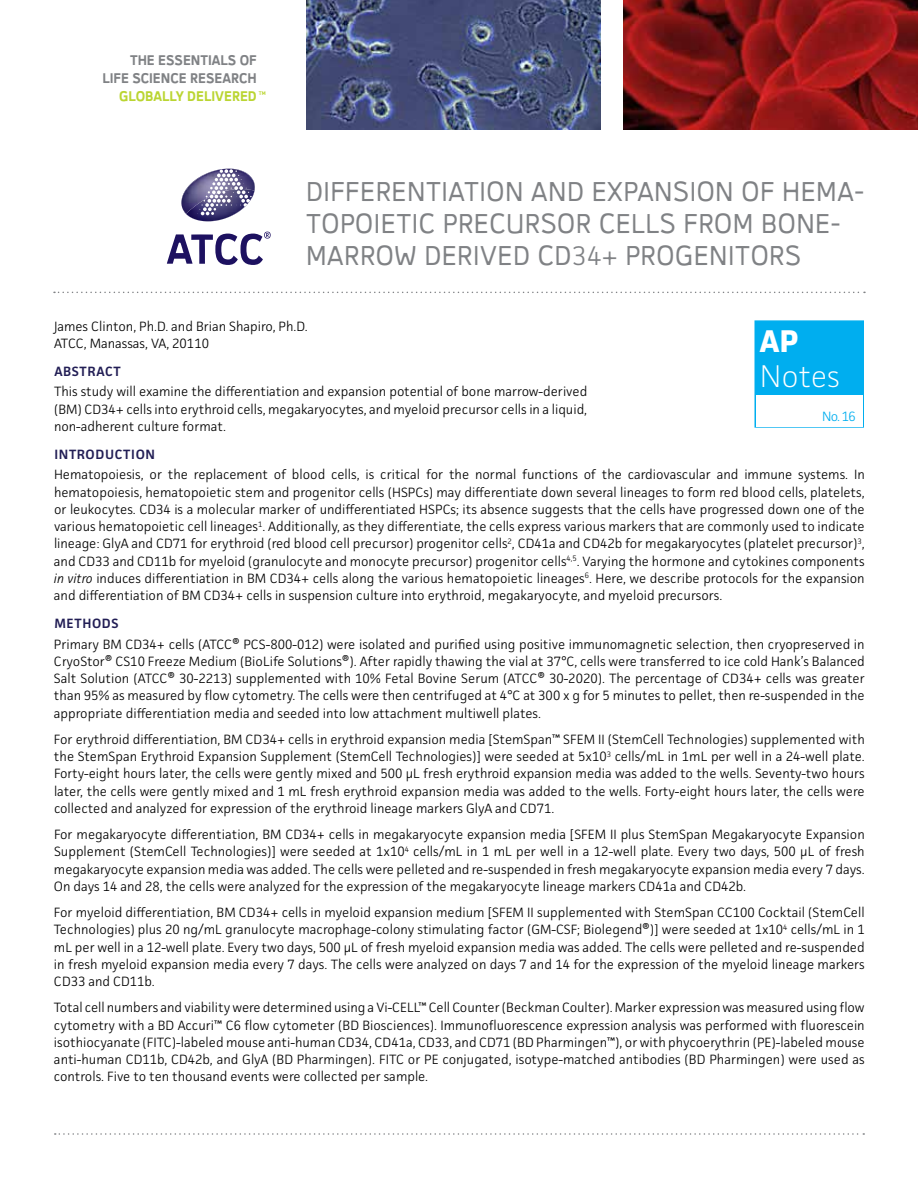
<style>
.page{position:relative;width:918px;height:1188px;background:#fff}
.page>*{position:absolute;margin:0;border:0;box-sizing:border-box;transform-origin:0 0}
.t1{font:200 31.5px "Facit";letter-spacing:-.01em;color:#fff}
.t2{font:700 31.5px "Facit";color:#fff}
.t3{font:27px/32.4px "Crank 8 Minus Two";letter-spacing:.02em;color:#808285}
.t4{font:300 13.5px/17.2px "Facit";color:#000;text-align:justify}
.t5{font:13.5px/18px "Crank 8 Plus Two";color:#808285;text-align:right}
.t6{font:600 13.5px "Facit";letter-spacing:.05em;color:#221e55}
.t7{font:13.5px "Crank 8 Plus Two";color:#bad532}
.t8{font:300 13.5px "Facit";color:#00aeef}
.s1{font-family:"Facit";font-weight:300}
.s2{font-style:italic}
</style>
<div class="page">
<svg style="left:55px;top:1133px;width:809px;height:2px"></svg>
<svg style="left:181px;top:169px;width:74px;height:52px"></svg>
<svg style="left:167px;top:232px;width:104px;height:33px"></svg>
<svg style="left:54px;top:292px;width:811px;height:1px"></svg>
<img style="left:624px;top:0;width:294px;height:130px">
<img style="left:306px;top:0;width:294px;height:130px">
<div style="left:754px;top:320px;width:110px;height:108px;background:#00aeef;border:2px solid #00aeef"></div>
<div style="left:756px;top:395px;width:106px;height:31px;background:#fff"></div>
<p class="t5" style="left:102px;top:51px;width:156px">THE ESSENTIALS OF<br>LIFE SCIENCE RESEARCH</p>
<p class="t7" style="left:119px;top:87px;width:149px">GLOBALLY DELIVERED™</p>
<h2 class="t3" style="left:306px;top:175px;width:559px">DIFFERENTIATION AND EXPANSION OF HEMA-<br>TOPOIETIC PRECURSOR CELLS FROM BONE-<br>MARROW DERIVED CD<span class="s1">34</span>+ PROGENITORS</h2>
<p class="t4" style="left:54px;top:317px;width:255px">James Clinton, Ph.D. and Brian Shapiro, Ph.D.<br>ATCC, Manassas, VA, 20110</p>
<p class="t6" style="left:54px;top:363px;width:68px">ABSTRACT</p>
<p class="t4" style="left:54px;top:383px;width:535px">This study will examine the differentiation and expansion potential of bone marrow-derived (BM) CD34+ cells into erythroid cells, megakaryocytes, and myeloid precursor cells in a liquid, non-adherent culture format.</p>
<p class="t6" style="left:54px;top:446px;width:102px">INTRODUCTION</p>
<p class="t4" style="left:54px;top:466px;width:812px">Hematopoiesis, or the replacement of blood cells, is critical for the normal functions of the cardiovascular and immune systems. In hematopoiesis, hematopoietic stem and progenitor cells (HSPCs) may differentiate down several lineages to form red blood cells, platelets, or leukocytes. CD34 is a molecular marker of undifferentiated HSPCs; its absence suggests that the cells have progressed down one of the various hematopoietic cell lineages<sup>1</sup>. Additionally, as they differentiate, the cells express various markers that are commonly used to indicate lineage: GlyA and CD71 for erythroid (red blood cell precursor) progenitor cells<sup>2</sup>, CD41a and CD42b for megakaryocytes (platelet precursor)<sup>3</sup>, and CD33 and CD11b for myeloid (granulocyte and monocyte precursor) progenitor cells<sup>4,5</sup>. Varying the hormone and cytokines components <span class="s2">in vitro</span> induces differentiation in BM CD34+ cells along the various hematopoietic lineages<sup>6</sup>. Here, we describe protocols for the expansion and differentiation of BM CD34+ cells in suspension culture into erythroid, megakaryocyte, and myeloid precursors.</p>
<p class="t6" style="left:54px;top:615px;width:66px">METHODS</p>
<p class="t4" style="left:54px;top:635px;width:812px">Primary BM CD34+ cells (ATCC® PCS-800-012) were isolated and purified using positive immunomagnetic selection, then cryopreserved in CryoStor® CS10 Freeze Medium (BioLife Solutions®). After rapidly thawing the vial at 37°C, cells were transferred to ice cold Hank’s Balanced Salt Solution (ATCC® 30-2213) supplemented with 10% Fetal Bovine Serum (ATCC® 30-2020). The percentage of CD34+ cells was greater than 95% as measured by flow cytometry. The cells were then centrifuged at 4°C at 300 x g for 5 minutes to pellet, then re-suspended in the appropriate differentiation media and seeded into low attachment multiwell plates.</p>
<p class="t4" style="left:54px;top:730px;width:812px">For erythroid differentiation, BM CD34+ cells in erythroid expansion media [StemSpan™ SFEM II (StemCell Technologies) supplemented with the StemSpan Erythroid Expansion Supplement (StemCell Technologies)] were seeded at 5x10<sup>3</sup> cells/mL in 1mL per well in a 24-well plate.<br>Forty-eight hours later, the cells were gently mixed and 500 µL fresh erythroid expansion media was added to the wells. Seventy-two hours later, the cells were gently mixed and 1 mL fresh erythroid expansion media was added to the wells. Forty-eight hours later, the cells were collected and analyzed for expression of the erythroid lineage markers GlyA and CD71.</p>
<p class="t4" style="left:54px;top:826px;width:812px">For megakaryocyte differentiation, BM CD34+ cells in megakaryocyte expansion media [SFEM II plus StemSpan Megakaryocyte Expansion Supplement (StemCell Technologies)] were seeded at 1x10<sup>4</sup> cells/mL in 1 mL per well in a 12-well plate. Every two days, 500 µL of fresh megakaryocyte expansion media was added. The cells were pelleted and re-suspended in fresh megakaryocyte expansion media every 7 days.<br>On days 14 and 28, the cells were analyzed for the expression of the megakaryocyte lineage markers CD41a and CD42b.</p>
<p class="t4" style="left:54px;top:904px;width:812px">For myeloid differentiation, BM CD34+ cells in myeloid expansion medium [SFEM II supplemented with StemSpan CC100 Cocktail (StemCell Technologies) plus 20 ng/mL granulocyte macrophage-colony stimulating factor (GM-CSF; Biolegend®)] were seeded at 1x10<sup>4</sup> cells/mL in 1 mL per well in a 12-well plate. Every two days, 500 µL of fresh myeloid expansion media was added. The cells were pelleted and re-suspended in fresh myeloid expansion media every 7 days. The cells were analyzed on days 7 and 14 for the expression of the myeloid lineage markers CD33 and CD11b.</p>
<p class="t4" style="left:54px;top:999px;width:812px">Total cell numbers and viability were determined using a Vi-CELL™ Cell Counter (Beckman Coulter). Marker expression was measured using flow cytometry with a BD Accuri™ C6 flow cytometer (BD Biosciences). Immunofluorescence expression analysis was performed with fluorescein isothiocyanate (FITC)-labeled mouse anti-human CD34, CD41a, CD33, and CD71 (BD Pharmingen™), or with phycoerythrin (PE)-labeled mouse anti-human CD11b, CD42b, and GlyA (BD Pharmingen). FITC or PE conjugated, isotype-matched antibodies (BD Pharmingen) were used as controls. Five to ten thousand events were collected per sample.</p>
<h1 class="t2" style="left:760px;top:322px;width:40px">AP</h1>
<h1 class="t1" style="left:760px;top:356px;width:82px">Notes</h1>
<p class="t8" style="left:822px;top:408px;width:35px">No. 16</p>
</div>
